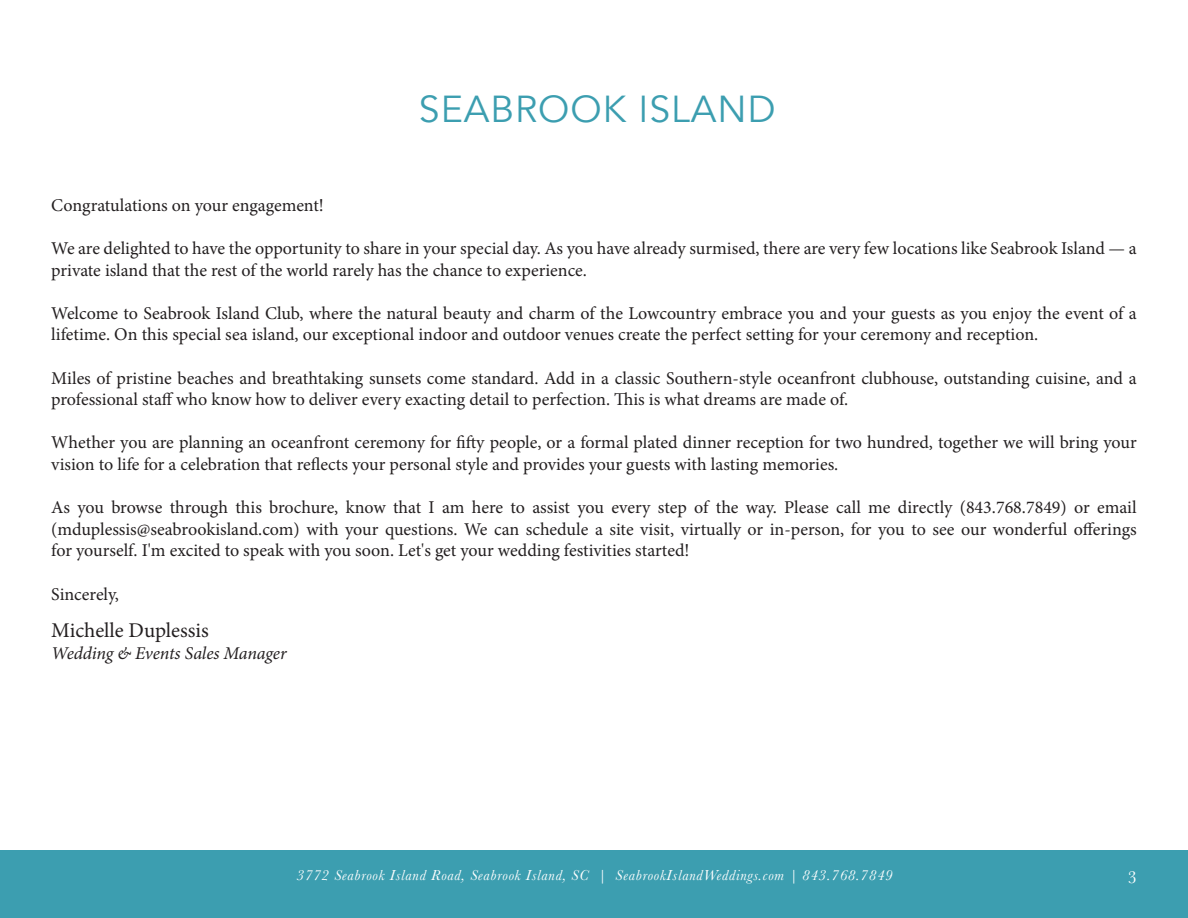
<style>
.page{position:relative;width:1188px;height:918px;background:#fff}
.page>*{position:absolute;margin:0;border:0;box-sizing:border-box;transform-origin:0 0}
.t1{font:37.5px "Avenir";letter-spacing:.025em;color:#3c9eb0}
.t2{font:21px "Minion Pro";color:#231f20}
.t3{font:18px/21.6px "Minion Pro";letter-spacing:-.005em;color:#231f20}
.t4{font:italic 18px "Minion Pro";letter-spacing:-.01em;color:#231f20}
.t5{font:18px "Baskerville";color:#fff}
.t6{font:italic 15px "Baskerville";letter-spacing:.05em;color:#fff}
</style>
<div class="page">
<div style="left:0;top:850px;width:1188px;height:68px;background:#3c9eb0"></div>
<h1 class="t1" style="left:419px;top:87px;width:358px">SEABROOK ISLAND</h1>
<p class="t3" style="left:51px;top:194px;width:274px">Congratulations on your engagement!</p>
<p class="t3" style="left:51px;top:237px;width:1087px">We are delighted to have the opportunity to share in your special day. As you have already surmised, there are very few locations like Seabrook Island — a private island that the rest of the world rarely has the chance to experience.</p>
<p class="t3" style="left:51px;top:302px;width:1087px">Welcome to Seabrook Island Club, where the natural beauty and charm of the Lowcountry embrace you and your guests as you enjoy the event of a lifetime. On this special sea island, our exceptional indoor and outdoor venues create the perfect setting for your ceremony and reception.</p>
<p class="t3" style="left:51px;top:367px;width:1087px">Miles of pristine beaches and breathtaking sunsets come standard. Add in a classic Southern-style oceanfront clubhouse, outstanding cuisine, and a professional staff who know how to deliver every exacting detail to perfection. This is what dreams are made of.</p>
<p class="t3" style="left:51px;top:432px;width:1087px">Whether you are planning an oceanfront ceremony for fifty people, or a formal plated dinner reception for two hundred, together we will bring your vision to life for a celebration that reflects your personal style and provides your guests with lasting memories.</p>
<p class="t3" style="left:51px;top:497px;width:1087px;text-align:justify">As you browse through this brochure, know that I am here to assist you every step of the way. Please call me directly (843.768.7849) or email (mduplessis@seabrookisland.com) with your questions. We can schedule a site visit, virtually or in-person, for you to see our wonderful offerings for yourself. I'm excited to speak with you soon. Let's get your wedding festivities started!</p>
<p class="t3" style="left:51px;top:583px;width:69px">Sincerely,</p>
<p class="t2" style="left:51px;top:616px;width:159px">Michelle Duplessis</p>
<p class="t4" style="left:51px;top:641px;width:237px">Wedding &amp; Events Sales Manager</p>
<p class="t6" style="left:297px;top:865px;width:597px">3772 Seabrook Island Road, Seabrook Island, SC | SeabrookIslandWeddings.com | 843.768.7849</p>
<p class="t5" style="left:1128px;top:866px;width:10px">3</p>
</div>
